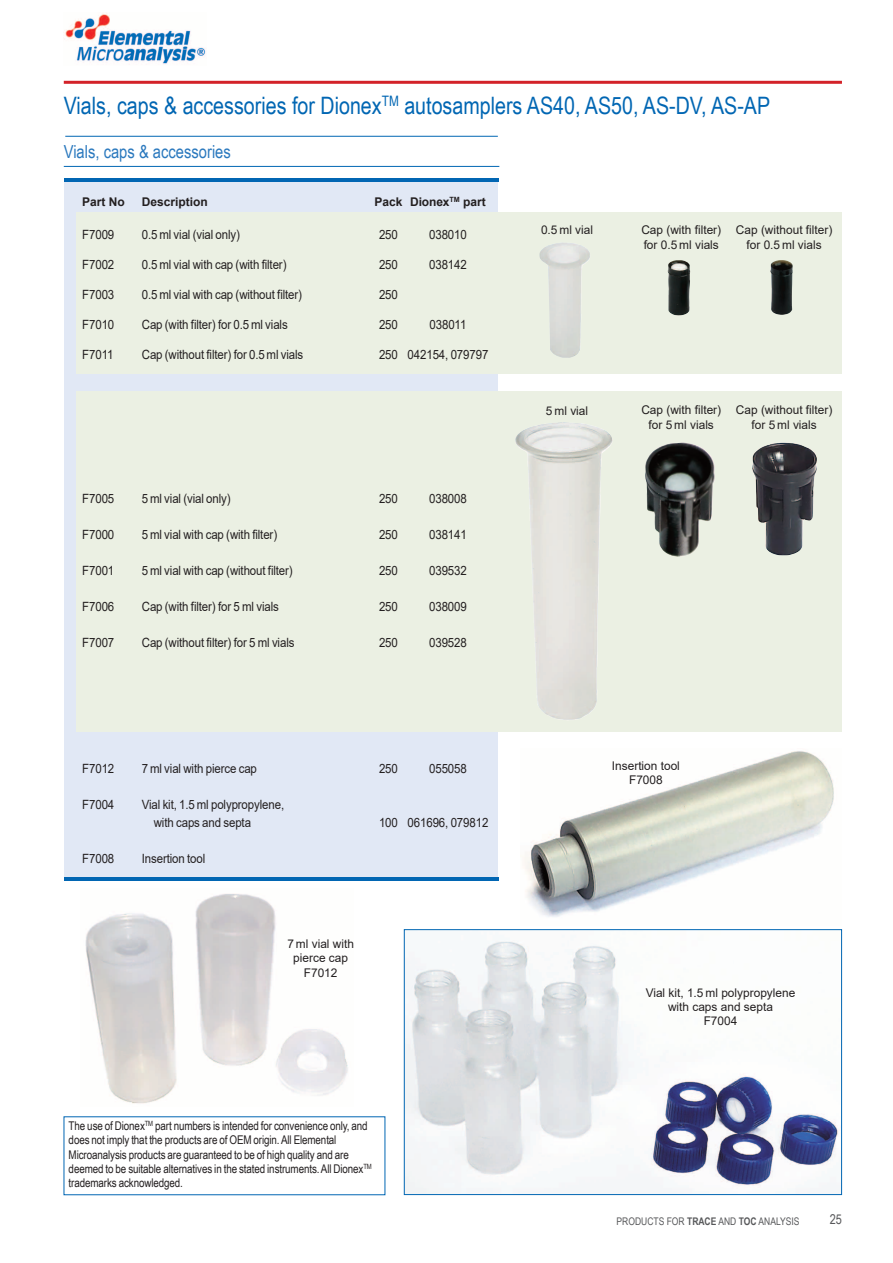
<style>
.page{position:relative;width:893px;height:1263px;background:#fff}
.page>*{position:absolute;margin:0;border:0;box-sizing:border-box;transform-origin:0 0}
.t1{font:24px "Arial Narrow";color:#0166b3}
.t2{font:18px "Arial Narrow";color:#2b79be}
.t3{font:13.5px "Arial Narrow";color:#57585a}
.t4{font:12.75px/18px "Arial";letter-spacing:-.01em;color:#231f20;scale:.9 1}
.t5{font:12px/14.2px "Arial Narrow";letter-spacing:-.01em;color:#231f20}
.t6{font:12px/15px "Arial";color:#231f20;text-align:center}
.t7{font:700 12px "Arial";color:#231f20}
.t8{font:10.5px "Arial Narrow";color:#57585a}
.s1{font-weight:700}
</style>
<div class="page">
<div style="left:64px;top:182px;width:435px;height:695px;background:#e1e8f5"></div>
<hr style="left:64px;top:179px;width:435px;height:3px;background:#0166b3">
<hr style="left:64px;top:877px;width:435px;height:3px;background:#0166b3">
<div style="left:77px;top:213px;width:765px;height:161px;background:#ebf0e3"></div>
<img style="left:64px;top:13px;width:142px;height:52px">
<hr style="left:65px;top:136px;width:433px;height:1px;background:#0166b3">
<hr style="left:64px;top:166px;width:435px;height:1px;background:#0166b3">
<hr style="left:64px;top:81px;width:778px;height:3px;background:#d32229">
<img style="left:668px;top:260px;width:22px;height:55px">
<img style="left:406px;top:941px;width:434px;height:252px">
<div style="left:404px;top:929px;width:438px;height:266px;border:1px solid #0166b3"></div>
<img style="left:770px;top:260px;width:23px;height:55px">
<div style="left:77px;top:391px;width:765px;height:340px;background:#ebf0e3"></div>
<img style="left:752px;top:443px;width:65px;height:112px">
<img style="left:524px;top:751px;width:310px;height:166px">
<img style="left:515px;top:422px;width:97px;height:298px">
<img style="left:539px;top:243px;width:51px;height:115px">
<img style="left:645px;top:442px;width:70px;height:115px">
<img style="left:85px;top:894px;width:263px;height:210px">
<p class="t1" style="left:64px;top:91px;width:708px">Vials, caps &amp; accessories for Dionex<sup>TM</sup> autosamplers AS40, AS50, AS-DV, AS-AP</p>
<p class="t2" style="left:64px;top:141px;width:169px">Vials, caps &amp; accessories</p>
<p class="t7" style="left:82px;top:195px;width:44px">Part No</p>
<p class="t7" style="left:142px;top:195px;width:68px">Description</p>
<p class="t7" style="left:374px;top:195px;width:113px">Pack Dionex<sup>TM</sup> part</p>
<p class="t4" style="left:82px;top:225px;width:37px">F7009</p>
<p class="t4" style="left:142px;top:225px;width:111px">0.5 ml vial (vial only)</p>
<p class="t4" style="left:379px;top:225px;width:23px">250</p>
<p class="t4" style="left:429px;top:225px;width:43px">038010</p>
<p class="t4" style="left:82px;top:255px;width:37px">F7002</p>
<p class="t4" style="left:142px;top:255px;width:162px">0.5 ml vial with cap (with filter)</p>
<p class="t4" style="left:379px;top:255px;width:23px">250</p>
<p class="t4" style="left:429px;top:255px;width:43px">038142</p>
<p class="t4" style="left:82px;top:285px;width:37px">F7003</p>
<p class="t4" style="left:142px;top:285px;width:180px">0.5 ml vial with cap (without filter)</p>
<p class="t4" style="left:379px;top:285px;width:23px">250</p>
<p class="t4" style="left:82px;top:315px;width:37px">F7010</p>
<p class="t4" style="left:142px;top:315px;width:164px">Cap (with filter) for 0.5 ml vials</p>
<p class="t4" style="left:379px;top:315px;width:23px">250</p>
<p class="t4" style="left:430px;top:315px;width:42px">038011</p>
<p class="t4" style="left:82px;top:345px;width:36px">F7011</p>
<p class="t4" style="left:142px;top:345px;width:181px">Cap (without filter) for 0.5 ml vials</p>
<p class="t4" style="left:379px;top:345px;width:123px">250 042154, 079797</p>
<p class="t4" style="left:82px;top:489px;width:37px">F7005</p>
<p class="t4" style="left:142px;top:489px;width:100px">5 ml vial (vial only)</p>
<p class="t4" style="left:379px;top:489px;width:23px">250</p>
<p class="t4" style="left:429px;top:489px;width:43px">038008</p>
<p class="t4" style="left:82px;top:525px;width:37px">F7000</p>
<p class="t4" style="left:142px;top:525px;width:152px">5 ml vial with cap (with filter)</p>
<p class="t4" style="left:379px;top:525px;width:23px">250</p>
<p class="t4" style="left:429px;top:525px;width:43px">038141</p>
<p class="t4" style="left:82px;top:561px;width:37px">F7001</p>
<p class="t4" style="left:142px;top:561px;width:169px">5 ml vial with cap (without filter)</p>
<p class="t4" style="left:379px;top:561px;width:23px">250</p>
<p class="t4" style="left:429px;top:561px;width:43px">039532</p>
<p class="t4" style="left:82px;top:597px;width:37px">F7006</p>
<p class="t4" style="left:142px;top:597px;width:154px">Cap (with filter) for 5 ml vials</p>
<p class="t4" style="left:379px;top:597px;width:23px">250</p>
<p class="t4" style="left:429px;top:597px;width:43px">038009</p>
<p class="t4" style="left:82px;top:633px;width:37px">F7007</p>
<p class="t4" style="left:142px;top:633px;width:171px">Cap (without filter) for 5 ml vials</p>
<p class="t4" style="left:379px;top:633px;width:23px">250</p>
<p class="t4" style="left:429px;top:633px;width:43px">039528</p>
<p class="t4" style="left:82px;top:759px;width:37px">F7012</p>
<p class="t4" style="left:142px;top:759px;width:129px">7 ml vial with pierce cap</p>
<p class="t4" style="left:379px;top:759px;width:23px">250</p>
<p class="t4" style="left:429px;top:759px;width:43px">055058</p>
<p class="t4" style="left:82px;top:795px;width:37px">F7004</p>
<p class="t4" style="left:154px;top:795px;width:146px;text-indent:-12px">Vial kit, 1.5 ml polypropylene, with caps and septa</p>
<p class="t4" style="left:379px;top:813px;width:123px">100 061696, 079812</p>
<p class="t4" style="left:82px;top:849px;width:37px">F7008</p>
<p class="t4" style="left:142px;top:849px;width:72px">Insertion tool</p>
<p class="t6" style="left:287px;top:936px;width:68px;line-height:14.4px">7 ml vial with pierce cap<br>F7012</p>
<p class="t5" style="left:69px;top:1119px;width:305px">The use of Dionex<sup>TM</sup> part numbers is intended for convenience only, and does not imply that the products are of OEM origin. All Elemental Microanalysis products are guaranteed to be of high quality and are deemed to be suitable alternatives in the stated instruments. All Dionex<sup>TM </sup>trademarks acknowledged.</p>
<p class="t6" style="left:541px;top:223px;width:54px">0.5 ml vial</p>
<p class="t6" style="left:641px;top:222px;width:81px;text-align:left">Cap (with filter) for 0.5 ml vials</p>
<p class="t6" style="left:736px;top:222px;width:98px">Cap (without filter) for 0.5 ml vials</p>
<p class="t6" style="left:546px;top:403px;width:44px">5 ml vial</p>
<p class="t6" style="left:641px;top:402px;width:81px">Cap (with filter) for 5 ml vials</p>
<p class="t6" style="left:736px;top:403px;width:98px">Cap (without filter) for 5 ml vials</p>
<p class="t6" style="left:612px;top:758px;width:70px">Insertion tool</p>
<p class="t6" style="left:629px;top:772px;width:35px">F7008</p>
<p class="t6" style="left:646px;top:985px;width:151px;line-height:14.4px">Vial kit, 1.5 ml polypropylene with caps and septa<br>F7004</p>
<p class="t8" style="left:617px;top:1215px;width:184px">PRODUCTS FOR <span class="s1">TRACE</span> AND <span class="s1">TOC</span> ANALYSIS</p>
<p class="t3" style="left:830px;top:1211px;width:14px">25</p>
</div>
